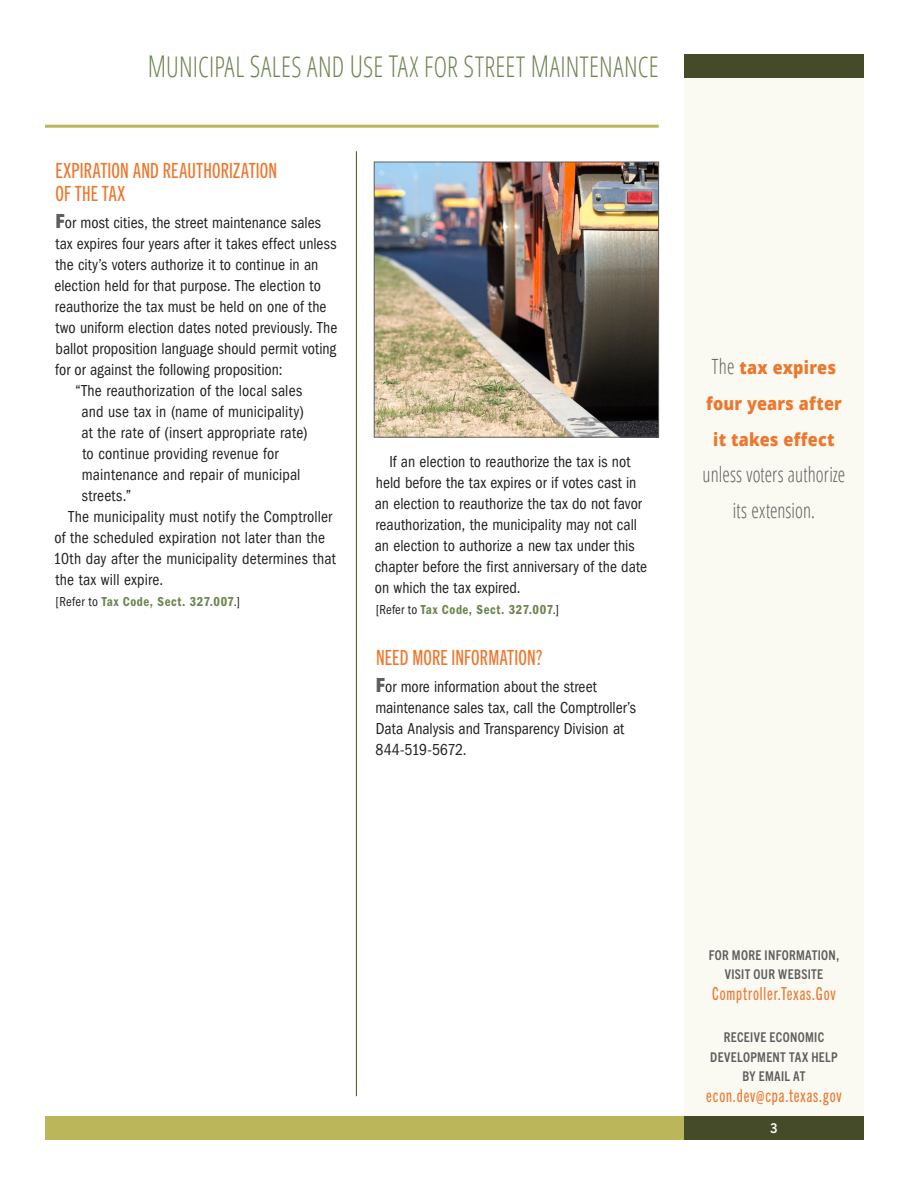
<style>
.page{position:relative;width:918px;height:1188px;background:#fff}
.page>*{position:absolute;margin:0;border:0;box-sizing:border-box;transform-origin:0 0}
.t1{font:28.5px "Open Sans Condensed Light SC950";letter-spacing:.01em;color:#6d8550;scale:.9 1}
.t2{font:21px/22.5px "Trade Gothic Next LT Pro Cm";letter-spacing:.005em;color:#ec772d}
.t3{font:300 condensed 21px/36px "Open Sans";letter-spacing:.005em;color:#5d5e5e;text-align:center;scale:.9 1}
.t4{font:18px "Trade Gothic Next LT Pro Cm";letter-spacing:.05em;color:#ec772d;scale:.95 1}
.t5{font:800 18px/36px "Open Sans";letter-spacing:.015em;color:#ec772d;text-align:center;scale:.9 1}
.t6{font:condensed 16.5px/21px "Franklin Gothic LT Pro";letter-spacing:.005em;color:#231f20;scale:.95 1}
.t7{font:700 condensed 13.5px/19.5px "Trade Gothic Next LT Pro";letter-spacing:.025em;color:#5d5e5e;text-align:center;scale:.95 1}
.t8{font:13.5px "Franklin Gothic LT Pro Cn Dm";letter-spacing:.04em;color:#6d8550;scale:.95 1}
.t9{font:700 13.5px "Trade Gothic Next LT Pro";color:#fff;scale:.9 1}
.s1{font-size:30px}
.s2{font-family:"Open Sans";font-weight:800;font-stretch:normal;font-size:19.5px;color:#5d5e5e}
.s3{font-family:"Franklin Gothic LT Pro";font-stretch:condensed;color:#231f20}
.s4{font-weight:300;font-stretch:condensed;font-size:21px;color:#5d5e5e}
</style>
<div class="page">
<div style="left:684px;top:76px;width:180px;height:1044px;background:#faf9f2"></div>
<div style="left:45px;top:1116px;width:639px;height:23px;background:#bbb659"></div>
<div style="left:684px;top:1116px;width:180px;height:23px;background:#454b28"></div>
<div style="left:684px;top:54px;width:180px;height:23px;background:#454b28"></div>
<hr style="left:45px;top:125px;width:614px;height:3px;background:#bbb659">
<hr style="left:356px;top:151px;width:1px;height:945px;background:#454b28">
<img style="left:376px;top:164px;width:281px;height:271px">
<div style="left:374px;top:162px;width:285px;height:275px;border:1px solid #5d5e5e"></div>
<h1 class="t1" style="left:148px;top:48px;width:569px"><span class="s1">M</span>UNICIPAL <span class="s1">S</span>ALES AND <span class="s1">U</span>SE <span class="s1">T</span>AX FOR <span class="s1">S</span>TREET <span class="s1">M</span>AINTENANCE</h1>
<h2 class="t2" style="left:55px;top:158px;width:223px">EXPIRATION AND REAUTHORIZATION<br>OF THE TAX</h2>
<p class="t6" style="left:54px;top:212px;width:299px"><span class="s2">F</span>or most cities, the street maintenance sales tax expires four years after it takes effect unless the city’s voters authorize it to continue in an election held for that purpose. The election to reauthorize the tax must be held on one of the two uniform election dates noted previously. The ballot proposition language should permit voting for or against the following proposition:</p>
<p class="t6" style="left:81px;top:380px;width:240px;text-indent:-6px">“The reauthorization of the local sales and use tax in (name of municipality) at the rate of (insert appropriate rate) to continue providing revenue for maintenance and repair of municipal streets.”</p>
<p class="t6" style="left:54px;top:506px;width:299px;text-indent:15px">The municipality must notify the Comptroller of the scheduled expiration not later than the 10th day after the municipality determines that the tax will expire.</p>
<p class="t8" style="left:56px;top:594px;width:196px"><span class="s3">[Refer to</span> Tax Code, Sect. 327.007<span class="s3">.]</span></p>
<p class="t6" style="left:375px;top:451px;width:288px;text-indent:14px">If an election to reauthorize the tax is not held before the tax expires or if votes cast in an election to reauthorize the tax do not favor reauthorization, the municipality may not call an election to authorize a new tax under this chapter before the first anniversary of the date on which the tax expired.</p>
<p class="t8" style="left:376px;top:602px;width:194px"><span class="s3">[Refer to</span> Tax Code, Sect. 327.007<span class="s3">.]</span></p>
<h2 class="t2" style="left:376px;top:645px;width:168px">NEED MORE INFORMATION?</h2>
<p class="t6" style="left:375px;top:677px;width:276px"><span class="s2">F</span>or more information about the street maintenance sales tax, call the Comptroller’s Data Analysis and Transparency Division at 844-519-5672.</p>
<p class="t5" style="left:706px;top:349px;width:152px"><span class="s4">The</span> tax expires four years after it takes effect</p>
<p class="t3" style="left:703px;top:456px;width:160px">unless voters authorize its extension.</p>
<p class="t7" style="left:709px;top:944px;width:139px">FOR MORE INFORMATION,<br>VISIT OUR WEBSITE</p>
<p class="t4" style="left:712px;top:982px;width:131px">Comptroller.Texas.Gov</p>
<p class="t7" style="left:710px;top:1027px;width:136px">RECEIVE ECONOMIC<br>DEVELOPMENT TAX HELP<br>BY EMAIL AT</p>
<p class="t4" style="left:706px;top:1084px;width:144px">econ.dev@cpa.texas.gov</p>
<p class="t9" style="left:771px;top:1119px;width:9px">3</p>
</div>
